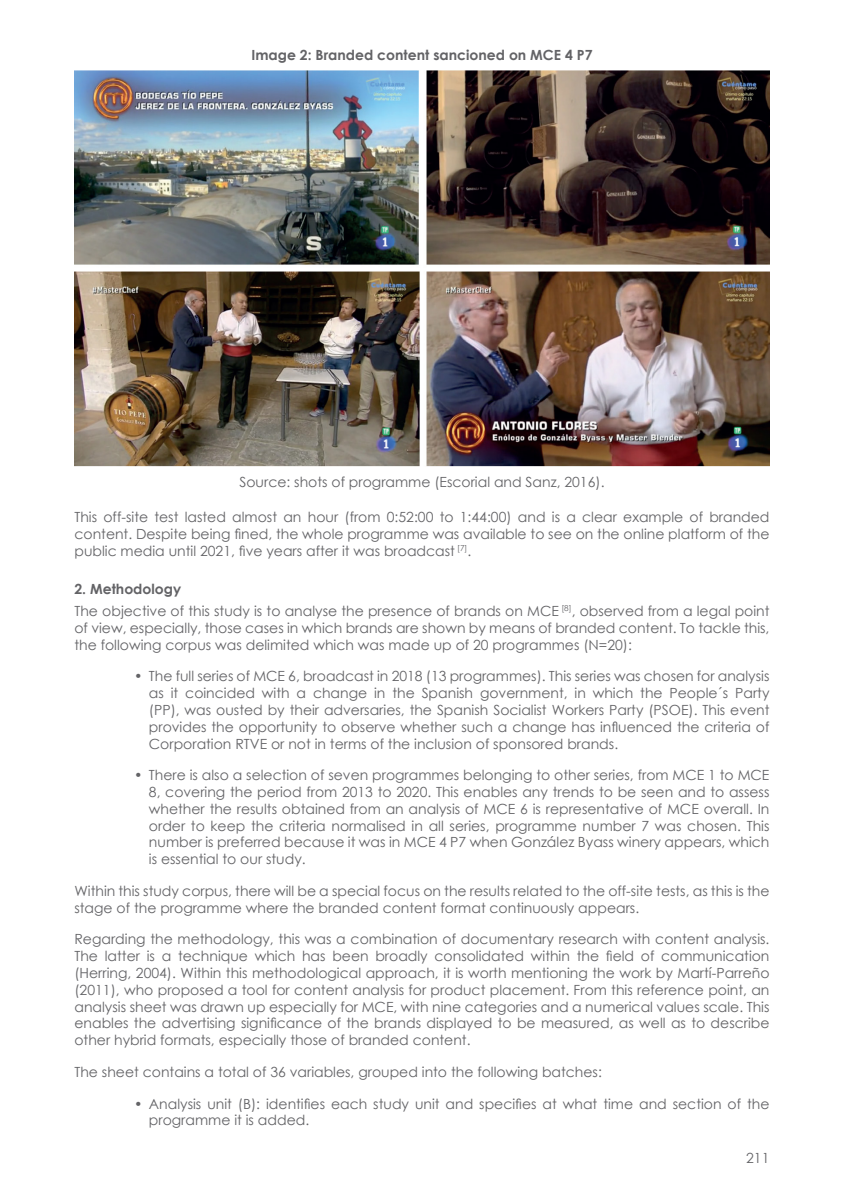
<style>
.page{position:relative;width:844px;height:1191px;background:#fff}
.page>*{position:absolute;margin:0;border:0;box-sizing:border-box;transform-origin:0 0}
.Cuerpo_Artículo{font:14px/16.8px "Century Gothic";color:#636366;text-align:justify}
.Pie_de_foto{font:14px "Century Gothic";color:#636366}
.Título_figuras{font:700 14px "Century Gothic";color:#636366}
.Sección_Artículo{font:700 14px "Century Gothic";color:#636366}
</style>
<div class="page">
<img style="left:74px;top:71px;width:695px;height:395px">
<p class="Título_figuras" style="left:251px;top:44px;width:342px">Image 2: Branded content sancioned on MCE 4 P7</p>
<p class="Pie_de_foto" style="left:239px;top:472px;width:366px">Source: shots of programme (Escorial and Sanz, 2016).</p>
<p class="Cuerpo_Artículo" style="left:74px;top:508px;width:696px">This off-site test lasted almost an hour (from 0:52:00 to 1:44:00) and is a clear example of branded content. Despite being fined, the whole programme was available to see on the online platform of the public media until 2021, five years after it was broadcast <sup>[7]</sup>.</p>
<p class="Sección_Artículo" style="left:74px;top:578px;width:108px">2. Methodology</p>
<p class="Cuerpo_Artículo" style="left:74px;top:602px;width:696px">The objective of this study is to analyse the presence of brands on MCE <sup>[8]</sup>, observed from a legal point of view, especially, those cases in which brands are shown by means of branded content. To tackle this, the following corpus was delimited which was made up of 20 programmes (N=20):</p>
<p class="Cuerpo_Artículo" style="left:149px;top:667px;width:622px;text-indent:-15px">• The full series of MCE 6, broadcast in 2018 (13 programmes). This series was chosen for analysis as it coincided with a change in the Spanish government, in which the People´s Party (PP), was ousted by their adversaries, the Spanish Socialist Workers Party (PSOE). This event provides the opportunity to observe whether such a change has influenced the criteria of Corporation RTVE or not in terms of the inclusion of sponsored brands.</p>
<p class="Cuerpo_Artículo" style="left:149px;top:766px;width:622px;text-indent:-15px">• There is also a selection of seven programmes belonging to other series, from MCE 1 to MCE 8, covering the period from 2013 to 2020. This enables any trends to be seen and to assess whether the results obtained from an analysis of MCE 6 is representative of MCE overall. In order to keep the criteria normalised in all series, programme number 7 was chosen. This number is preferred because it was in MCE 4 P7 when González Byass winery appears, which is essential to our study.</p>
<p class="Cuerpo_Artículo" style="left:74px;top:882px;width:696px">Within this study corpus, there will be a special focus on the results related to the off-site tests, as this is the stage of the programme where the branded content format continuously appears.</p>
<p class="Cuerpo_Artículo" style="left:74px;top:930px;width:696px">Regarding the methodology, this was a combination of documentary research with content analysis.<br>The latter is a technique which has been broadly consolidated within the field of communication (Herring, 2004). Within this methodological approach, it is worth mentioning the work by Martí-Parreño (2011), who proposed a tool for content analysis for product placement. From this reference point, an analysis sheet was drawn up especially for MCE, with nine categories and a numerical values scale. This enables the advertising significance of the brands displayed to be measured, as well as to describe other hybrid formats, especially those of branded content.</p>
<p class="Cuerpo_Artículo" style="left:74px;top:1063px;width:529px">The sheet contains a total of 36 variables, grouped into the following batches:</p>
<p class="Cuerpo_Artículo" style="left:149px;top:1095px;width:622px;text-indent:-15px">• Analysis unit (B): identifies each study unit and specifies at what time and section of the programme it is added.</p>
<p class="Cuerpo_Artículo" style="left:746px;top:1149px;width:25px">211</p>
</div>
